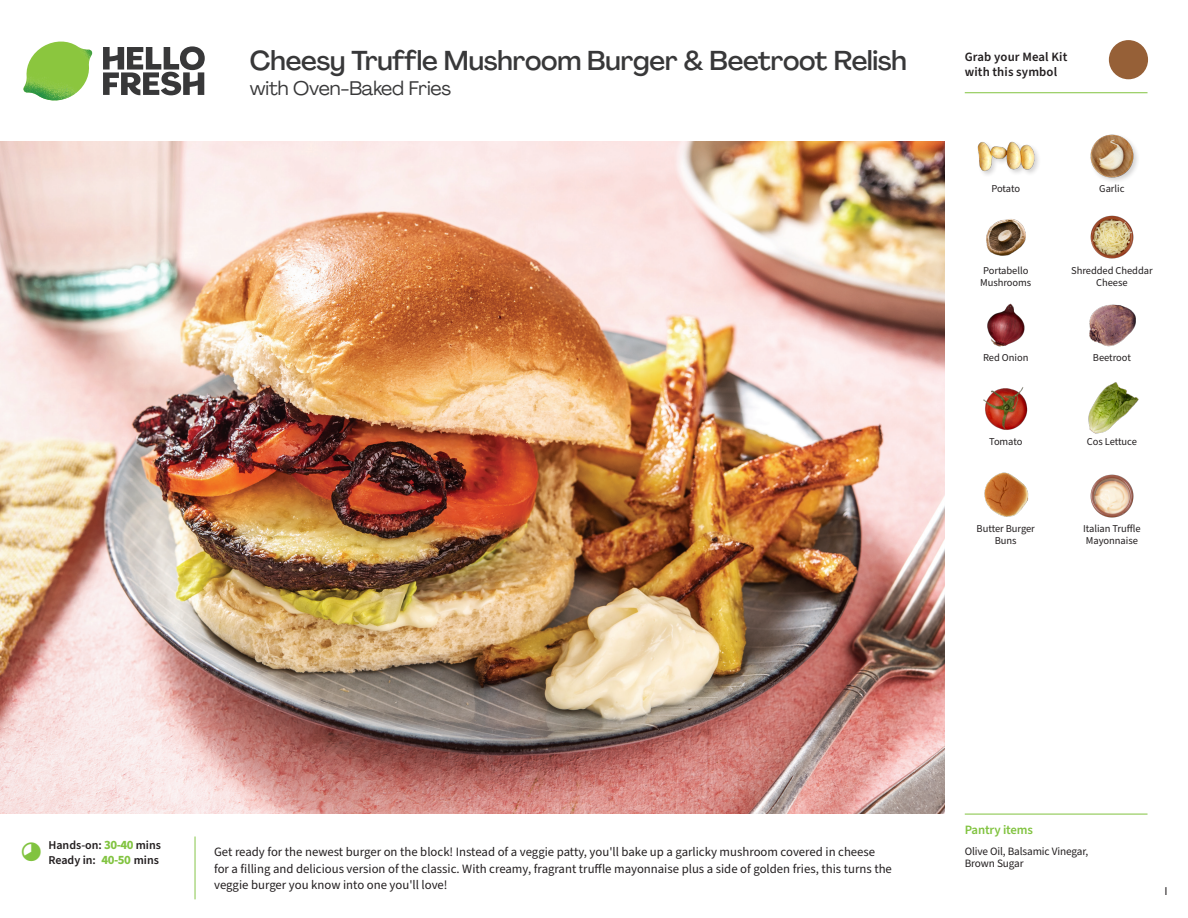
<style>
.page{position:relative;width:1188px;height:918px;background:#fff}
.page>*{position:absolute;margin:0;border:0;box-sizing:border-box;transform-origin:0 0}
._15_Titel_UK{font:500 27px "Agrandir";letter-spacing:-.01em;color:#383839}
._15_Titel_UK-2{font:19.5px "Agrandir";letter-spacing:-.01em;color:#383839}
._16_StepsText_OLD{font:12.75px/16.5px "Source Sans Pro";color:#231f20}
.t1{font:600 12.75px/15px "Source Sans Pro";letter-spacing:.01em;color:#231f20}
._04_Headers_Front{font:600 12.75px "Source Sans Pro";letter-spacing:-.01em;color:#81c340}
._04_Intro{font:600 12px "Source Sans Pro";color:#231f20}
.t2{font:12px "Source Sans Pro";color:#231f20}
._05_Pantry{font:11.25px/12px "Source Sans Pro";letter-spacing:-.01em;color:#231f20}
._18_FRONT_ingredient{font:10.5px/12px "Source Sans Pro";letter-spacing:-.005em;color:#231f20}
.s1{font-weight:700;font-size:12.75px;color:#81c340}
</style>
<div class="page">
<svg style="left:103px;top:46px;width:102px;height:49px"></svg>
<img style="left:23px;top:42px;width:69px;height:59px">
<img style="left:0;top:142px;width:945px;height:672px">
<img style="left:1089px;top:304px;width:47px;height:43px">
<img style="left:984px;top:472px;width:45px;height:45px">
<img style="left:983px;top:387px;width:45px;height:43px">
<img style="left:1090px;top:474px;width:44px;height:44px">
<img style="left:987px;top:303px;width:38px;height:44px">
<img style="left:986px;top:219px;width:40px;height:37px">
<img style="left:1090px;top:215px;width:44px;height:44px">
<div style="left:976px;top:141px;width:65px;height:37px;background:#231f20;opacity:.2"></div>
<img style="left:977px;top:141px;width:57px;height:37px">
<img style="left:1090px;top:134px;width:48px;height:47px">
<img style="left:1088px;top:382px;width:51px;height:52px">
<hr style="left:965px;top:814px;width:183px;height:1px;background:#81c340">
<svg style="left:1091px;top:40px;width:58px;height:54px"></svg>
<hr style="left:965px;top:92px;width:183px;height:1px;background:#81c340">
<p class="_15_Titel_UK" style="left:250px;top:44px;width:659px">Cheesy Truffle Mushroom Burger &amp; Beetroot Relish</p>
<p class="_15_Titel_UK-2" style="left:250px;top:76px;width:203px">with Oven-Baked Fries</p>
<p class="t1" style="left:965px;top:50px;width:104px">Grab your Meal Kit with this symbol</p>
<p class="_18_FRONT_ingredient" style="left:992px;top:182px;width:30px">Potato</p>
<p class="_18_FRONT_ingredient" style="left:1099px;top:182px;width:27px">Garlic</p>
<p class="_18_FRONT_ingredient" style="left:980px;top:265px;width:53px">Portabello<br>Mushrooms</p>
<p class="_18_FRONT_ingredient" style="left:1071px;top:265px;width:83px;text-align:center">Shredded Cheddar<br>Cheese</p>
<p class="_18_FRONT_ingredient" style="left:983px;top:352px;width:47px">Red Onion</p>
<p class="_18_FRONT_ingredient" style="left:1093px;top:352px;width:39px">Beetroot</p>
<p class="_18_FRONT_ingredient" style="left:989px;top:436px;width:35px">Tomato</p>
<p class="_18_FRONT_ingredient" style="left:1087px;top:436px;width:52px">Cos Lettuce</p>
<p class="_18_FRONT_ingredient" style="left:977px;top:522px;width:60px;text-align:center">Butter Burger<br>Buns</p>
<p class="_18_FRONT_ingredient" style="left:1083px;top:522px;width:59px">Italian Truffle<br>Mayonnaise</p>
<p class="_04_Intro" style="left:48px;top:837px;width:114px">Hands-on: <span class="s1">30-40</span> mins</p>
<p class="_04_Intro" style="left:48px;top:852px;width:112px">Ready in: <span class="s1">40-50</span> mins</p>
<p class="_16_StepsText_OLD" style="left:214px;top:844px;width:679px">Get ready for the newest burger on the block! Instead of a veggie patty, you'll bake up a garlicky mushroom covered in cheese for a filling and delicious version of the classic. With creamy, fragrant truffle mayonnaise plus a side of golden fries, this turns the veggie burger you know into one you'll love!</p>
<p class="_04_Headers_Front" style="left:965px;top:821px;width:70px">Pantry items</p>
<p class="_05_Pantry" style="left:965px;top:846px;width:125px">Olive Oil, Balsamic Vinegar,<br>Brown Sugar</p>
<p class="t2" style="left:1165px;top:883px;width:5px">I</p>
</div>
